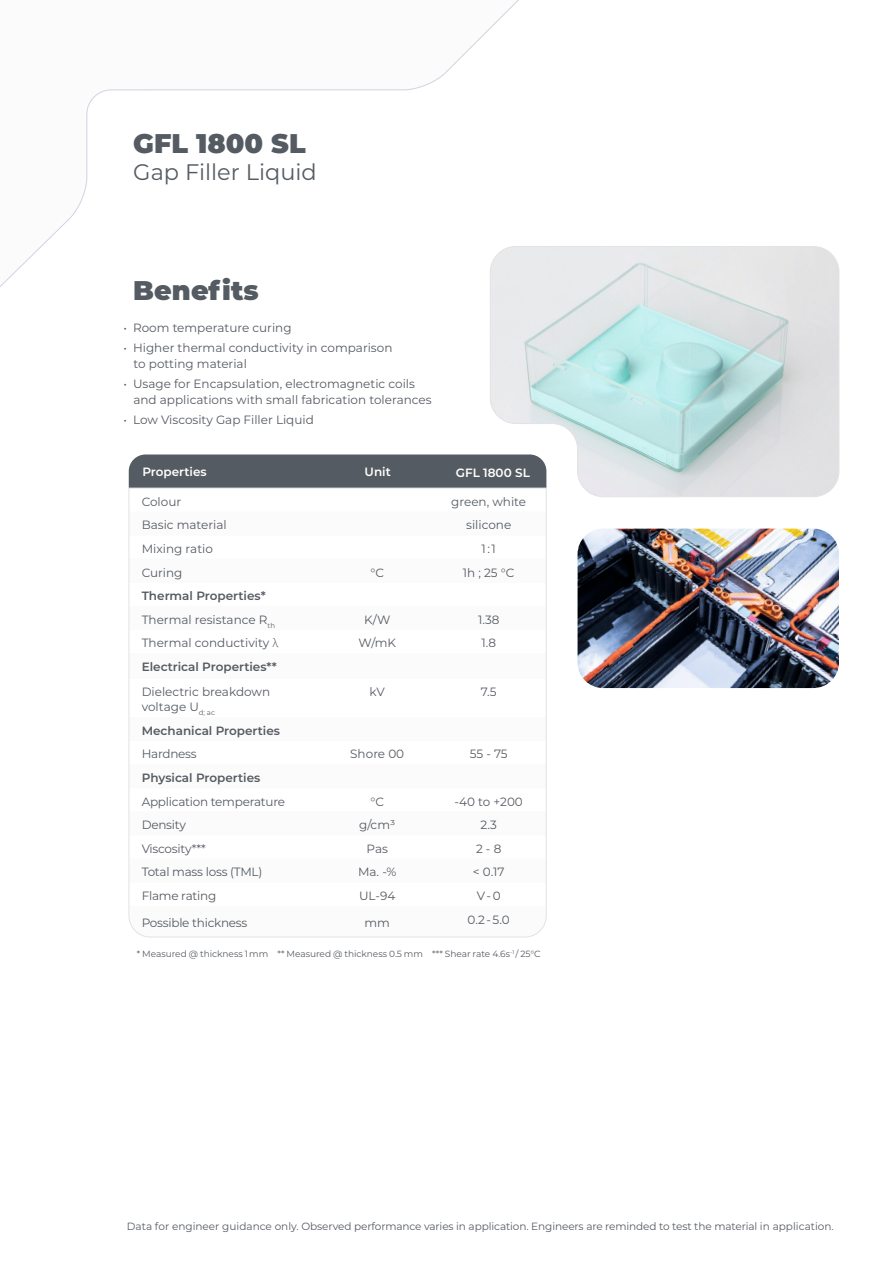
<style>
.page{position:relative;width:893px;height:1263px;background:#fff}
.page>*{position:absolute;margin:0;border:0;box-sizing:border-box;transform-origin:0 0}
.t1{font:900 27px "Montserrat";color:#555b62}
.t2{font:22.5px "Montserrat";color:#555b62}
.t3{font:12px/16.5px "Montserrat";color:#555b62}
.t4{font:600 12px/23.5px "Montserrat";color:#555b62}
.t5{font:12px "Montserrat";letter-spacing:-.02em;color:#555b62}
.t6{font:600 12px "Montserrat";color:#fff}
.t7{font:10.5px "Montserrat";letter-spacing:-.01em;color:#555b62}
.t8{font:9px "Montserrat";color:#555b62}
.s1{font-weight:400}
.s2{font-family:"Apparat";font-weight:300}
</style>
<div class="page">
<svg style="left:0;top:0;width:519px;height:513px"></svg>
<svg style="left:490px;top:246px;width:349px;height:251px;background:#d6e3e4"></svg>
<img style="left:578px;top:529px;width:261px;height:159px">
<div style="left:129px;top:454px;width:417px;height:34px;background:#555b62"></div>
<svg style="left:129px;top:488px;width:418px;height:449px"></svg>
<h1 class="t1" style="left:133px;top:123px;width:174px">GFL 1800 SL</h1>
<h2 class="t2" style="left:133px;top:156px;width:185px">Gap Filler Liquid</h2>
<h1 class="t1" style="left:133px;top:270px;width:127px">Benefits</h1>
<p class="t3" style="left:124px;top:319px;width:170px">• Room temperature curing</p>
<p class="t3" style="left:134px;top:339px;width:260px;text-indent:-10px">• Higher thermal conductivity in comparison to potting material</p>
<p class="t3" style="left:133px;top:375px;width:300px;text-indent:-10px">• Usage for Encapsulation, electromagnetic coils and applications with small fabrication tolerances</p>
<p class="t3" style="left:124px;top:411px;width:192px">• Low Viscosity Gap Filler Liquid</p>
<p class="t6" style="left:142px;top:463px;width:66px">Properties</p>
<p class="t6" style="left:365px;top:463px;width:28px">Unit</p>
<p class="t6" style="left:456px;top:464px;width:76px">GFL 1800 SL</p>
<p class="t3" style="left:142px;top:493px;width:41px">Colour</p>
<p class="t3" style="left:451px;top:493px;width:76px">green, white</p>
<p class="t3" style="left:142px;top:516px;width:87px">Basic material</p>
<p class="t3" style="left:466px;top:516px;width:47px">silicone</p>
<p class="t3" style="left:142px;top:540px;width:73px">Mixing ratio</p>
<p class="t3" style="left:481px;top:540px;width:16px">1 : 1</p>
<p class="t3" style="left:142px;top:564px;width:42px">Curing</p>
<p class="t3" style="left:370px;top:564px;width:15px">°C</p>
<p class="t3" style="left:463px;top:564px;width:53px">1h ; 25 °C</p>
<p class="t4" style="left:142px;top:584px;width:135px">Thermal Properties*<br><span class="s1">Thermal resistance R</span><sub>th</sub></p>
<p class="t3" style="left:364px;top:611px;width:28px">K/W</p>
<p class="t3" style="left:478px;top:611px;width:23px">1.38</p>
<p class="t3" style="left:142px;top:634px;width:138px">Thermal conductivity <span class="s2">λ</span></p>
<p class="t3" style="left:359px;top:634px;width:39px">W/mK</p>
<p class="t3" style="left:481px;top:634px;width:16px">1.8</p>
<p class="t4" style="left:142px;top:654px;width:137px">Electrical Properties**</p>
<p class="t3" style="left:142px;top:684px;width:130px;line-height:15px">Dielectric breakdown voltage U<sub>d;</sub> <sub>ac</sub></p>
<p class="t3" style="left:370px;top:683px;width:17px">kV</p>
<p class="t3" style="left:481px;top:683px;width:17px">7.5</p>
<p class="t4" style="left:142px;top:718px;width:140px">Mechanical Properties</p>
<p class="t5" style="left:142px;top:746px;width:57px">Hardness</p>
<p class="t3" style="left:350px;top:745px;width:55px">Shore 00</p>
<p class="t3" style="left:470px;top:745px;width:40px">55 - 75</p>
<p class="t4" style="left:142px;top:765px;width:120px">Physical Properties</p>
<p class="t5" style="left:142px;top:793px;width:145px">Application temperature</p>
<p class="t3" style="left:370px;top:793px;width:15px">°C</p>
<p class="t3" style="left:454px;top:793px;width:70px">-40 to +200</p>
<p class="t5" style="left:142px;top:817px;width:46px">Density</p>
<p class="t3" style="left:359px;top:816px;width:38px">g/cm³</p>
<p class="t3" style="left:480px;top:816px;width:18px">2.3</p>
<p class="t5" style="left:142px;top:840px;width:66px">Viscosity***</p>
<p class="t3" style="left:367px;top:840px;width:23px">Pas</p>
<p class="t3" style="left:476px;top:840px;width:27px">2 - 8</p>
<p class="t5" style="left:142px;top:864px;width:122px">Total mass loss (TML)</p>
<p class="t3" style="left:358px;top:863px;width:40px">Ma. -%</p>
<p class="t3" style="left:473px;top:863px;width:33px">&lt; 0.17</p>
<p class="t5" style="left:142px;top:887px;width:76px">Flame rating</p>
<p class="t3" style="left:359px;top:887px;width:38px">UL-94</p>
<p class="t3" style="left:477px;top:887px;width:26px">V-0</p>
<p class="t5" style="left:142px;top:914px;width:107px">Possible thickness</p>
<p class="t3" style="left:365px;top:914px;width:27px">mm</p>
<p class="t3" style="left:468px;top:911px;width:44px">0.2-5.0</p>
<p class="t8" style="left:137px;top:947px;width:406px">* Measured @ thickness 1 mm ** Measured @ thickness 0.5 mm *** Shear rate 4.6s<sup>-1</sup> / 25°C</p>
<p class="t7" style="left:127px;top:1219px;width:708px">Data for engineer guidance only. Observed performance varies in application. Engineers are reminded to test the material in application.</p>
</div>
